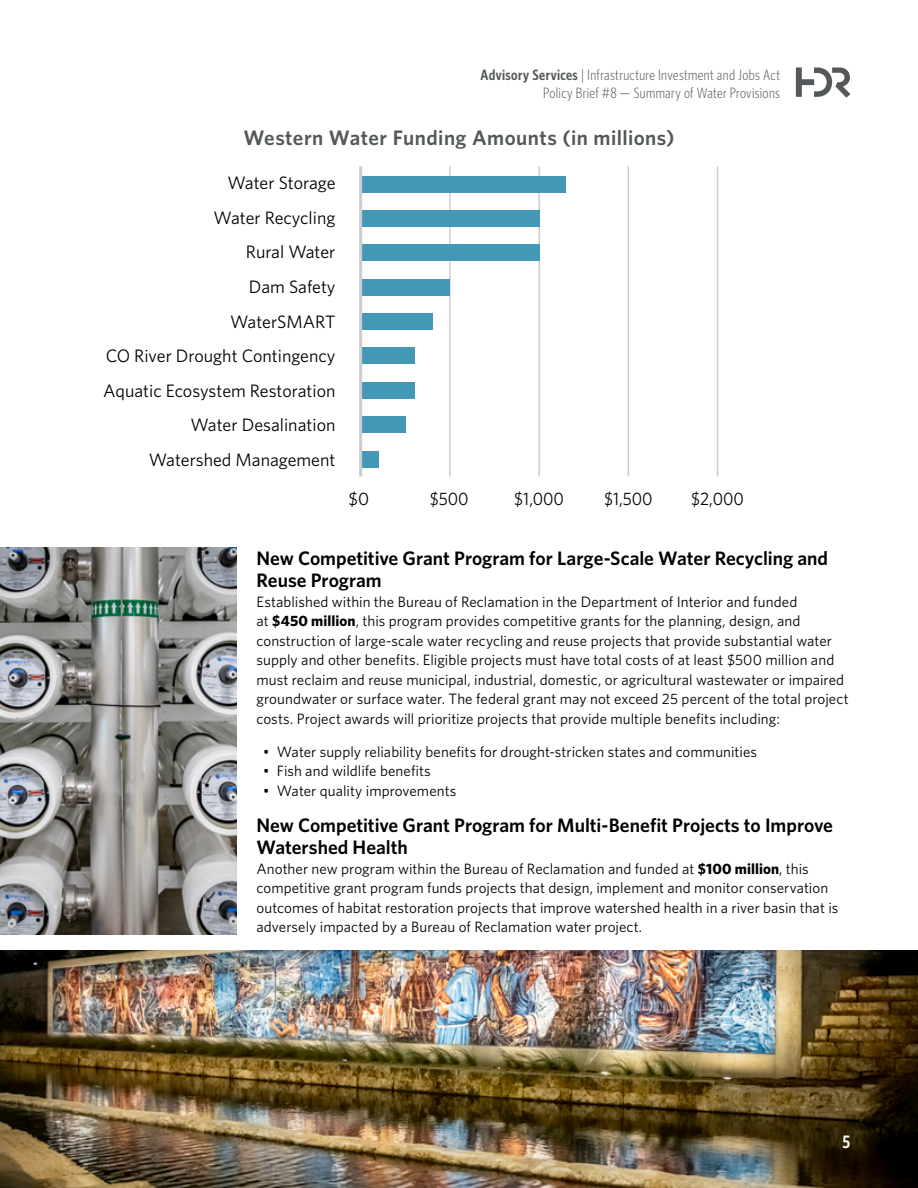
<style>
.page{position:relative;width:918px;height:1188px;background:#fff}
.page>*{position:absolute;margin:0;border:0;box-sizing:border-box;transform-origin:0 0}
.t1{font:600 21px "Whitney";letter-spacing:.02em;color:#54585a}
.t2{font:600 19.5px/22.5px "Whitney";color:#000}
.t3{font:18px/34.5px "Whitney";color:#000;text-align:right}
.t4{font:18px "Whitney";color:#000;scale:.94 1}
.t5{font:600 18px "Whitney Condensed";color:#fff}
.t6{font:15px/19.5px "Whitney";letter-spacing:.005em;color:#000}
.t7{font:300 15px/18px "Whitney Condensed";letter-spacing:.025em;color:#54585a;text-align:right}
.s1{font-weight:600}
.s2{font-weight:700}
</style>
<div class="page">
<svg style="left:796px;top:68px;width:55px;height:30px"></svg>
<hr style="left:449px;top:166px;width:2px;height:310px;background:#cccdce">
<hr style="left:538px;top:166px;width:2px;height:310px;background:#cccdce">
<hr style="left:628px;top:166px;width:1px;height:310px;background:#cccdce">
<hr style="left:717px;top:166px;width:1px;height:310px;background:#cccdce">
<img style="left:0;top:950px;width:918px;height:238px">
<img style="left:0;top:548px;width:237px;height:386px">
<div style="left:362px;top:176px;width:204px;height:16px;background:#4298b5"></div>
<div style="left:362px;top:210px;width:178px;height:17px;background:#4298b5"></div>
<div style="left:362px;top:245px;width:178px;height:16px;background:#4298b5"></div>
<div style="left:362px;top:279px;width:88px;height:16px;background:#4298b5"></div>
<div style="left:362px;top:314px;width:71px;height:16px;background:#4298b5"></div>
<div style="left:362px;top:348px;width:52px;height:16px;background:#4298b5"></div>
<div style="left:362px;top:382px;width:52px;height:16px;background:#4298b5"></div>
<div style="left:362px;top:417px;width:44px;height:16px;background:#4298b5"></div>
<div style="left:362px;top:451px;width:17px;height:16px;background:#4298b5"></div>
<hr style="left:359px;top:166px;width:3px;height:310px;background:#cccdce">
<p class="t7" style="left:481px;top:65px;width:301px"><span class="s1">Advisory Services</span> | Infrastructure Investment and Jobs Act<br>Policy Brief #8 — Summary of Water Provisions</p>
<h1 class="t1" style="left:243px;top:124px;width:433px">Western Water Funding Amounts (in millions)</h1>
<p class="t3" style="left:103px;top:166px;width:234px">Water Storage<br>Water Recycling<br>Rural Water<br>Dam Safety<br>WaterSMART<br>CO River Drought Contingency<br>Aquatic Ecosystem Restoration<br>Water Desalination<br>Watershed Management</p>
<p class="t3" style="left:349px;top:481px;width:22px">$0</p>
<p class="t4" style="left:430px;top:487px;width:43px">$500</p>
<p class="t4" style="left:514px;top:487px;width:54px">$1,000</p>
<p class="t4" style="left:604px;top:487px;width:53px">$1,500</p>
<p class="t4" style="left:691px;top:487px;width:58px">$2,000</p>
<h2 class="t2" style="left:256px;top:546px;width:573px">New Competitive Grant Program for Large‑Scale Water Recycling and<br>Reuse Program</h2>
<p class="t6" style="left:256px;top:591px;width:594px">Established within the Bureau of Reclamation in the Department of Interior and funded<br>at <span class="s2">$450 million</span>, this program provides competitive grants for the planning, design, and construction of large-scale water recycling and reuse projects that provide substantial water supply and other benefits. Eligible projects must have total costs of at least $500 million and must reclaim and reuse municipal, industrial, domestic, or agricultural wastewater or impaired groundwater or surface water. The federal grant may not exceed 25 percent of the total project costs. Project awards will prioritize projects that provide multiple benefits including:</p>
<p class="t6" style="left:263px;top:741px;width:495px">• Water supply reliability benefits for drought-stricken states and communities</p>
<p class="t6" style="left:263px;top:761px;width:169px">• Fish and wildlife benefits</p>
<p class="t6" style="left:263px;top:780px;width:195px">• Water quality improvements</p>
<h2 class="t2" style="left:256px;top:813px;width:578px">New Competitive Grant Program for Multi‑Benefit Projects to Improve<br>Watershed Health</h2>
<p class="t6" style="left:256px;top:858px;width:583px">Another new program within the Bureau of Reclamation and funded at <span class="s2">$100 million</span>, this competitive grant program funds projects that design, implement and monitor conservation outcomes of habitat restoration projects that improve watershed health in a river basin that is adversely impacted by a Bureau of Reclamation water project.</p>
<p class="t5" style="left:843px;top:1131px;width:9px">5</p>
</div>
